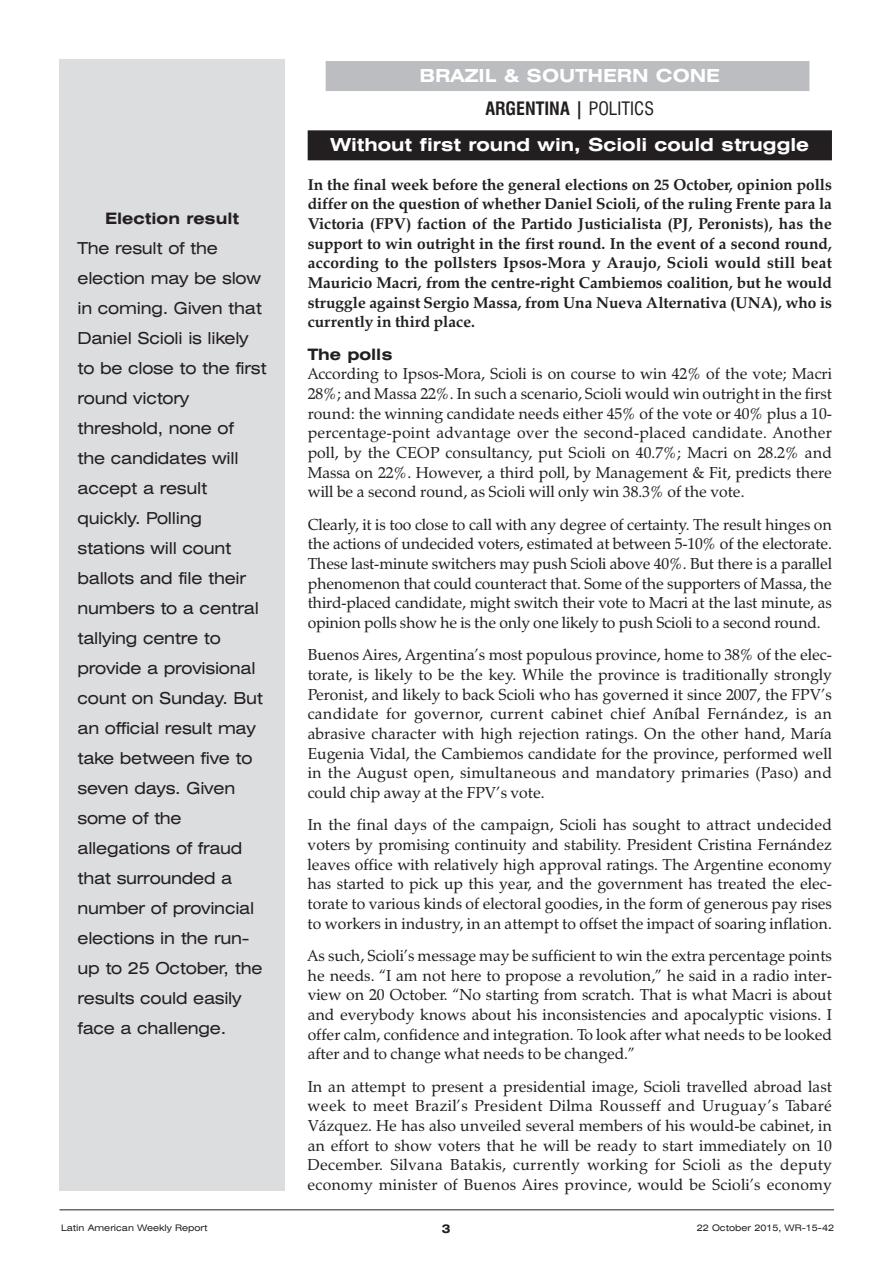
<style>
.page{position:relative;width:893px;height:1263px;background:#fff}
.page>*{position:absolute;margin:0;border:0;box-sizing:border-box;transform-origin:0 0}
.t1{font:700 expanded 18px/33.2px "Swiss 721 BT";color:#fff;text-align:center}
.t2{font:expanded 16.5px/30px "Swiss 721 BT";letter-spacing:-.015em;color:#231f20}
.t3{font:15.75px/19.6px "Zapf Calligraphic 801 BT";color:#231f20;text-align:justify}
.t4{font:700 15.75px/19.6px "Zapf Calligraphic 801 BT";color:#231f20;text-align:justify}
.t5{font:700 expanded 15.75px "Swiss 721 BT";color:#231f20}
.t6{font:700 expanded 12px "Swiss 721 BT";color:#231f20}
.t7{font:expanded 9px "Swiss 721 BT";color:#231f20}
.s1{font-stretch:condensed;color:#231f20}
.s2{font-weight:400;font-stretch:condensed;color:#231f20}
</style>
<div class="page">
<div style="left:326px;top:61px;width:483px;height:30px;background:#bcbdc0"></div>
<div style="left:308px;top:130px;width:524px;height:30px;background:#231f20"></div>
<div style="left:60px;top:60px;width:225px;height:1131px;background:#dcdddf"></div>
<hr style="left:60px;top:1209px;width:774px;height:1px;background:#231f20">
<p class="t5" style="left:105px;top:209px;width:135px">Election result</p>
<p class="t2" style="left:78px;top:233px;width:191px">The result of the election may be slow in coming. Given that<br>Daniel Scioli is likely to be close to the first round victory threshold, none of<br>the candidates will accept a result quickly. Polling stations will count ballots and file their numbers to a central tallying centre to provide a provisional count on Sunday. But an official result may take between five to seven days. Given some of the allegations of fraud that surrounded a number of provincial elections in the run&shy;up to 25 October, the results could easily face a challenge.</p>
<p class="t1" style="left:420px;top:59px;width:302px">BRAZIL &amp; SOUTHERN CONE<br><span class="s1">ARGENTINA |</span> <span class="s2">POLITICS</span></p>
<p class="t1" style="left:330px;top:129px;width:480px">Without first round win, Scioli could struggle</p>
<p class="t4" style="left:308px;top:174px;width:526px">In the final week before the general elections on 25 October, opinion polls differ on the question of whether Daniel Scioli, of the ruling Frente para la Victoria (FPV) faction of the Partido Justicialista (PJ, Peronists), has the support to win outright in the first round. In the event of a second round, according to the pollsters Ipsos-Mora y Araujo, Scioli would still beat Mauricio Macri, from the centre-right Cambiemos coalition, but he would struggle against Sergio Massa, from Una Nueva Alternativa (UNA), who is currently in third place.</p>
<p class="t5" style="left:308px;top:345px;width:86px">The polls</p>
<p class="t3" style="left:308px;top:364px;width:526px">According to Ipsos-Mora, Scioli is on course to win 42% of the vote; Macri 28%; and Massa 22%. In such a scenario, Scioli would win outright in the first round: the winning candidate needs either 45% of the vote or 40% plus a 10- percentage-point advantage over the second-placed candidate. Another poll, by the CEOP consultancy, put Scioli on 40.7%; Macri on 28.2% and Massa on 22%. However, a third poll, by Management &amp; Fit, predicts there will be a second round, as Scioli will only win 38.3% of the vote.</p>
<p class="t3" style="left:308px;top:514px;width:526px">Clearly, it is too close to call with any degree of certainty. The result hinges on the actions of undecided voters, estimated at between 5-10% of the electorate.<br>These last-minute switchers may push Scioli above 40%. But there is a parallel phenomenon that could counteract that. Some of the supporters of Massa, the third-placed candidate, might switch their vote to Macri at the last minute, as opinion polls show he is the only one likely to push Scioli to a second round.</p>
<p class="t3" style="left:308px;top:645px;width:526px">Buenos Aires, Argentina’s most populous province, home to 38% of the elec&shy;torate, is likely to be the key. While the province is traditionally strongly Peronist, and likely to back Scioli who has governed it since 2007, the FPV’s candidate for governor, current cabinet chief Aníbal Fernández, is an abrasive character with high rejection ratings. On the other hand, María Eugenia Vidal, the Cambiemos candidate for the province, performed well in the August open, simultaneous and mandatory primaries (Paso) and could chip away at the FPV’s vote.</p>
<p class="t3" style="left:308px;top:815px;width:526px">In the final days of the campaign, Scioli has sought to attract undecided voters by promising continuity and stability. President Cristina Fernández leaves office with relatively high approval ratings. The Argentine economy has started to pick up this year, and the government has treated the elec&shy;torate to various kinds of electoral goodies, in the form of generous pay rises to workers in industry, in an attempt to offset the impact of soaring inflation.</p>
<p class="t3" style="left:308px;top:946px;width:526px">As such, Scioli’s message may be sufficient to win the extra percentage points he needs. “I am not here to propose a revolution,” he said in a radio inter&shy;view on 20 October. “No starting from scratch. That is what Macri is about and everybody knows about his inconsistencies and apocalyptic visions. I offer calm, confidence and integration. To look after what needs to be looked after and to change what needs to be changed.”</p>
<p class="t3" style="left:308px;top:1076px;width:526px">In an attempt to present a presidential image, Scioli travelled abroad last week to meet Brazil’s President Dilma Rousseff and Uruguay’s Tabaré Vázquez. He has also unveiled several members of his would-be cabinet, in an effort to show voters that he will be ready to start immediately on 10<br>December. Silvana Batakis, currently working for Scioli as the deputy economy minister of Buenos Aires province, would be Scioli’s economy</p>
<p class="t7" style="left:61px;top:1223px;width:148px">Latin American Weekly Report</p>
<p class="t6" style="left:442px;top:1221px;width:10px">3</p>
<p class="t7" style="left:697px;top:1223px;width:139px">22 October 2015, WR-15-42</p>
</div>
